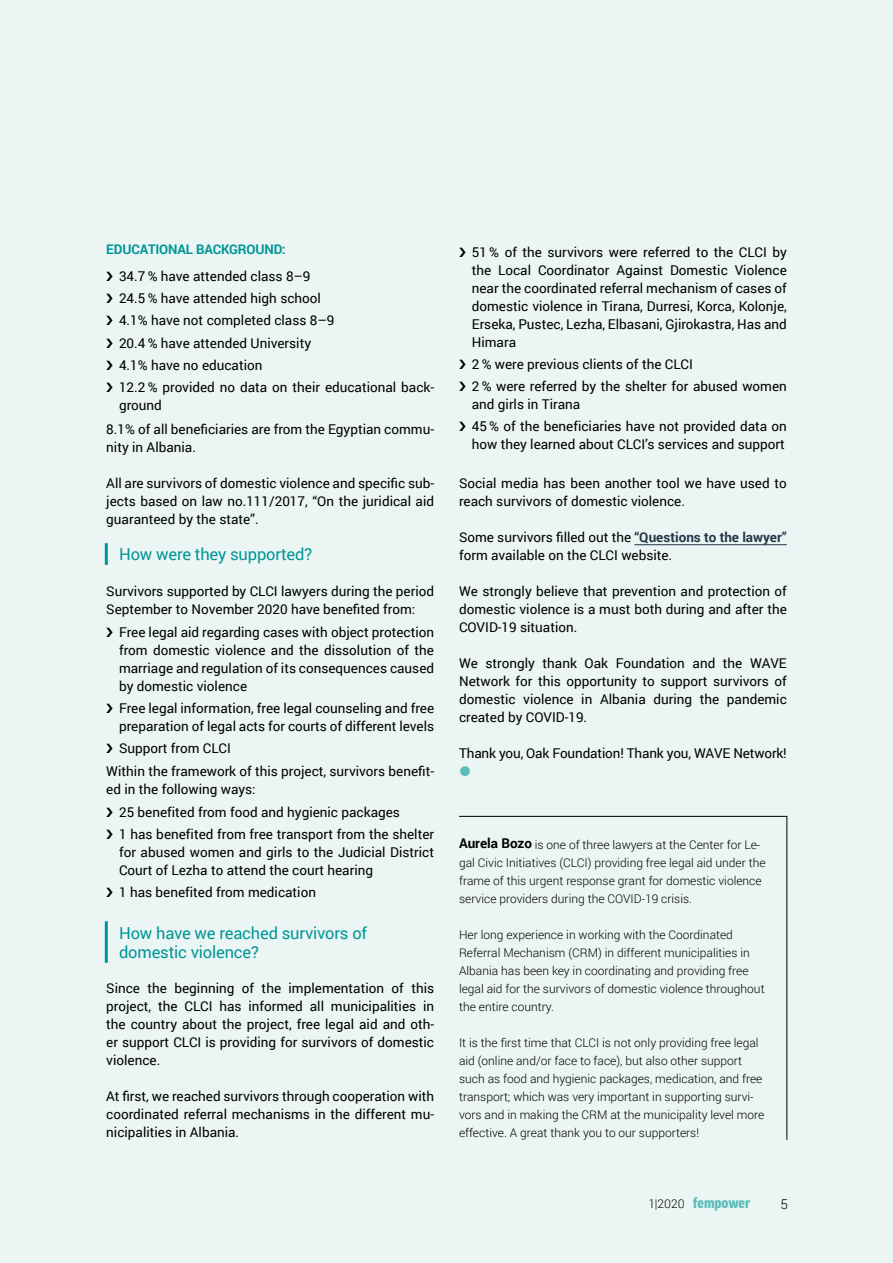
<style>
.page{position:relative;width:893px;height:1263px;background:#ebf5f4}
.page>*{position:absolute;margin:0;border:0;box-sizing:border-box;transform-origin:0 0}
.t1{font:16.5px/19.8px "Roboto";letter-spacing:-.01em;color:#009696}
.t2{font:900 15px "Good Pro Narr";color:#5dbcb9}
.t3{font:13.5px/18px "Roboto";color:#000}
.t4{font:300 13.5px "Roboto";color:#000}
.t5{font:700 13.35px "Roboto";letter-spacing:-.01em;color:#009696}
.t6{font:300 12px/18px "Roboto";color:#000}
.s1{font-weight:700;color:#233849}
.s2{font-weight:700;font-size:13.5px}
.s3{font-family:"Roboto";font-weight:300;font-size:12px;color:#000}
</style>
<div class="page">
<hr style="left:105px;top:543px;width:3px;height:22px;background:#009696">
<hr style="left:105px;top:921px;width:3px;height:42px;background:#009696">
<hr style="left:634px;top:544px;width:153px;height:1px;background:#233849">
<svg style="left:459px;top:816px;width:329px;height:324px"></svg>
<p class="t5" style="left:106px;top:240px;width:181px">EDUCATIONAL BACKGROUND:</p>
<p class="t3" style="left:119px;top:265px;width:317px;line-height:22.2px">34.7 % have attended class 8–9<br>24.5 % have attended high school<br>4.1% have not completed class 8–9<br>20.4 % have attended University<br>4.1% have no education<br>12.2 % provided no data on their educational back-</p>
<p class="t3" style="left:106px;top:393px;width:329px;line-height:24.3px;text-indent:13px">ground<br>8.1% of all beneficiaries are from the Egyptian commu-</p>
<p class="t3" style="left:106px;top:438px;width:91px">nity in Albania.</p>
<p class="t3" style="left:106px;top:474px;width:329px;text-align:justify">All are survivors of domestic violence and specific sub&shy;jects based on law no.111/2017, “On the juridical aid guaranteed by the state”.</p>
<p class="t1" style="left:119px;top:544px;width:195px">How were they supported?</p>
<p class="t3" style="left:106px;top:582px;width:329px">Survivors supported by CLCI lawyers during the period<br>September to November 2020 have benefited from:</p>
<p class="t3" style="left:119px;top:622px;width:317px;text-align:justify">Free legal aid regarding cases with object protection from domestic violence and the dissolution of the marriage and regulation of its consequences caused by domestic violence</p>
<p class="t3" style="left:119px;top:699px;width:317px">Free legal information, free legal counseling and free preparation of legal acts for courts of different levels</p>
<p class="t3" style="left:106px;top:736px;width:329px;line-height:23.2px;text-indent:13px">Support from CLCI<br>Within the framework of this project, survivors benefit-</p>
<p class="t3" style="left:119px;top:778px;width:317px;line-height:22.2px;text-indent:-13px">ed in the following ways:<br>25 benefited from food and hygienic packages<br>1 has benefited from free transport from the shelter</p>
<p class="t3" style="left:119px;top:843px;width:317px">for abused women and girls to the Judicial District<br>Court of Lezha to attend the court hearing</p>
<p class="t3" style="left:119px;top:883px;width:198px">1 has benefited from medication</p>
<p class="t1" style="left:119px;top:922px;width:250px">How have we reached survivors of domestic violence?</p>
<p class="t3" style="left:106px;top:978px;width:329px;text-align:justify">Since the beginning of the implementation of this project, the CLCI has informed all municipalities in the country about the project, free legal aid and oth&shy;er support CLCI is providing for survivors of domestic violence.</p>
<p class="t3" style="left:106px;top:1086px;width:329px;text-align:justify">At first, we reached survivors through cooperation with coordinated referral mechanisms in the different mu&shy;nicipalities in Albania.</p>
<p class="t3" style="left:472px;top:242px;width:317px;text-align:justify">51 % of the survivors were referred to the CLCI by the Local Coordinator Against Domestic Violence near the coordinated referral mechanism of cases of domestic violence in Tirana, Durresi, Korca, Kolonje, Erseka, Pustec, Lezha, Elbasani, Gjirokastra, Has and Himara</p>
<p class="t3" style="left:472px;top:352px;width:317px;line-height:22.2px">2 % were previous clients of the CLCI<br>2 % were referred by the shelter for abused women</p>
<p class="t3" style="left:472px;top:393px;width:317px;line-height:22.2px">and girls in Tirana<br>45 % of the beneficiaries have not provided data on</p>
<p class="t3" style="left:472px;top:435px;width:315px">how they learned about CLCI’s services and support</p>
<p class="t3" style="left:459px;top:474px;width:329px">Social media has been another tool we have used to reach survivors of domestic violence.</p>
<p class="t3" style="left:459px;top:528px;width:329px">Some survivors filled out the <span class="s1">“Questions to the lawyer” </span>form available on the CLCI website.</p>
<p class="t3" style="left:459px;top:582px;width:329px;text-align:justify">We strongly believe that prevention and protection of domestic violence is a must both during and after the COVID-19 situation.</p>
<p class="t3" style="left:459px;top:654px;width:329px;text-align:justify">We strongly thank Oak Foundation and the WAVE Network for this opportunity to support survivors of domestic violence in Albania during the pandemic created by COVID-19.</p>
<p class="t3" style="left:459px;top:744px;width:329px">Thank you, Oak Foundation! Thank you, WAVE Network!</p>
<p class="t6" style="left:459px;top:835px;width:308px"><span class="s2">Aurela Bozo</span> is one of three lawyers at the Center for Le&shy;gal Civic Initiatives (CLCI) providing free legal aid under the frame of this urgent response grant for domestic violence service providers during the COVID-19 crisis.</p>
<p class="t6" style="left:459px;top:925px;width:307px">Her long experience in working with the Coordinated Referral Mechanism (CRM) in different municipalities in Albania has been key in coordinating and providing free legal aid for the survivors of domestic violence throughout the entire country.</p>
<p class="t6" style="left:459px;top:1033px;width:307px">It is the first time that CLCI is not only providing free legal aid (online and/or face to face), but also other support such as food and hygienic packages, medication, and free transport; which was very important in supporting survi&shy;vors and in making the CRM at the municipality level more effective. A great thank you to our supporters!</p>
<p class="t2" style="left:648px;top:1194px;width:103px"><span class="s3">1|2020</span> fempower</p>
<p class="t4" style="left:780px;top:1195px;width:9px">5</p>
</div>
